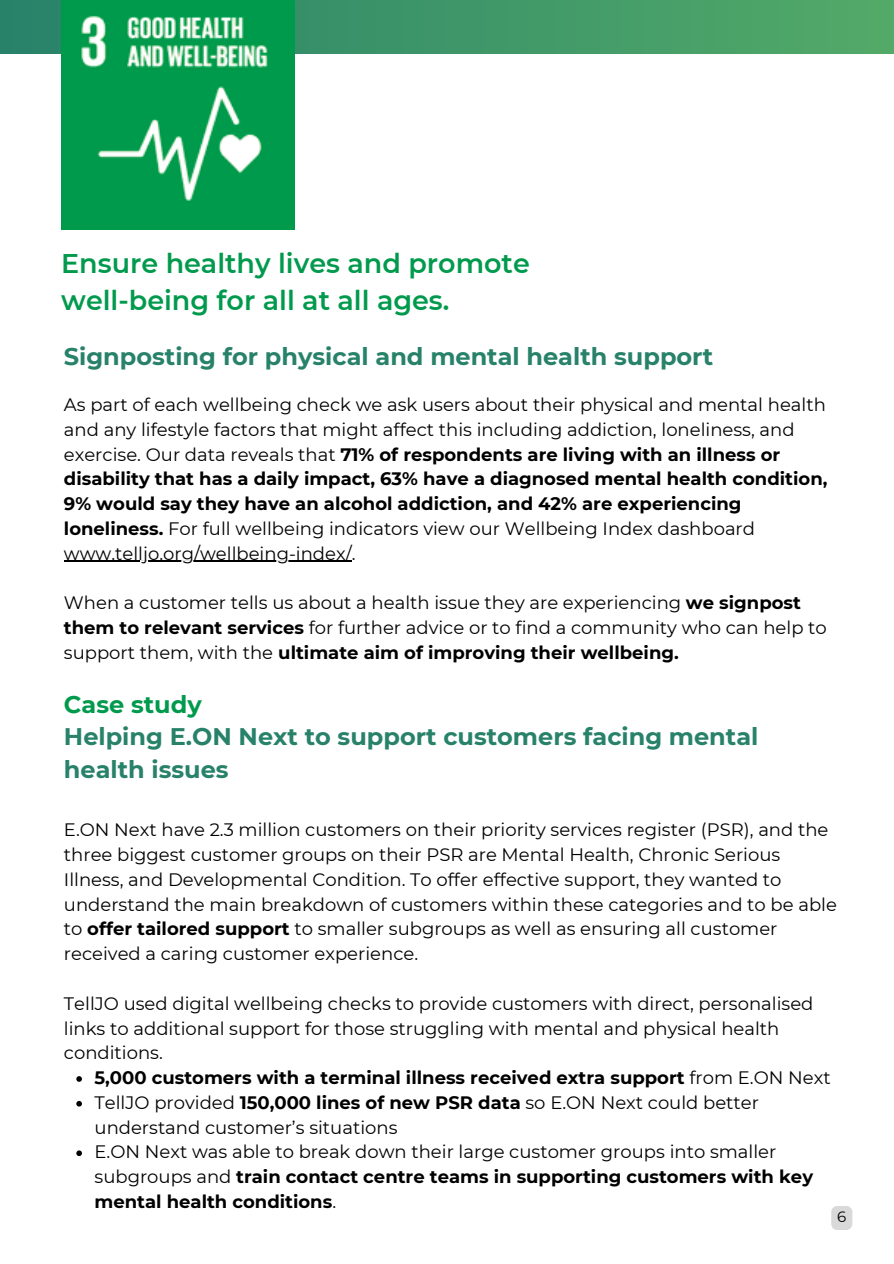
<style>
.page{position:relative;width:894px;height:1264px;background:#fff}
.page>*{position:absolute;margin:0;border:0;box-sizing:border-box;transform-origin:0 0}
.t1{font:600 27px/37.2px "Montserrat";color:#019a4d}
.t2{font:700 24px/32.7px "Montserrat";color:#28826a}
.t3{font:18px/24.8px "Montserrat";color:#000}
.t4{font:700 18px "Montserrat";color:#000}
.t5{font:15px "Montserrat";color:#000}
.s1{font-weight:700}
.s2{color:#019a4d}
.s3{font-weight:400}
</style>
<div class="page">
<svg style="left:0;top:0;width:893px;height:54px;fill:#439b69"></svg>
<img style="left:61px;top:0;width:233px;height:230px">
<hr style="left:64px;top:560px;width:287px;height:2px;background:#000">
<svg style="left:76px;top:1076px;width:6px;height:5px"></svg>
<svg style="left:76px;top:1100px;width:6px;height:6px"></svg>
<svg style="left:76px;top:1150px;width:6px;height:6px"></svg>
<div style="left:831px;top:1205px;width:21px;height:24px;background:#d9d9d9;border-radius:6px"></div>
<p class="t1" style="left:61px;top:245px;width:470px">Ensure healthy lives and promote well-being for all at all ages.</p>
<h1 class="t2" style="left:64px;top:340px;width:650px">Signposting for physical and mental health support</h1>
<h2 class="t3" style="left:64px;top:392px;width:764px">As part of each wellbeing check we ask users about their physical and mental health and any lifestyle factors that might affect this including addiction, loneliness, and exercise. Our data reveals that <span class="s1">71% of respondents are living with an illness or disability that has a daily impact, 63% have a diagnosed mental health condition, 9% would say they have an alcohol addiction, and 42% are experiencing loneliness.</span> For full wellbeing indicators view our Wellbeing Index dashboard</h2>
<p class="t3" style="left:64px;top:540px;width:293px">www.telljo.org/wellbeing-index/.</p>
<p class="t3" style="left:64px;top:590px;width:764px">When a customer tells us about a health issue they are experiencing <span class="s1">we signpost them to relevant services</span> for further advice or to find a community who can help to support them, with the <span class="s1">ultimate aim of improving their wellbeing.</span></p>
<p class="t2" style="left:64px;top:687px;width:695px"><span class="s2">Case study<br></span>Helping E.ON Next to support customers facing mental health issues</p>
<h2 class="t3" style="left:64px;top:817px;width:774px">E.ON Next have 2.3 million customers on their priority services register (PSR), and the three biggest customer groups on their PSR are Mental Health, Chronic Serious Illness, and Developmental Condition. To offer effective support, they wanted to understand the main breakdown of customers within these categories and to be able to <span class="s1">offer tailored support</span> to smaller subgroups as well as ensuring all customer received a caring customer experience.</h2>
<p class="t3" style="left:64px;top:990px;width:750px">TellJO used digital wellbeing checks to provide customers with direct, personalised links to additional support for those struggling with mental and physical health conditions.</p>
<p class="t4" style="left:94px;top:1066px;width:737px">5,000 customers with a terminal illness received extra support <span class="s3">from E.ON Next</span></p>
<p class="t3" style="left:94px;top:1089px;width:665px">TellJO provided <span class="s1">150,000 lines of new PSR data</span> so E.ON Next could better understand customer’s situations</p>
<p class="t3" style="left:94px;top:1139px;width:719px">E.ON Next was able to break down their large customer groups into smaller subgroups and <span class="s1">train contact centre teams in supporting customers with key mental health conditions</span>.</p>
<p class="t5" style="left:837px;top:1207px;width:11px">6</p>
</div>
